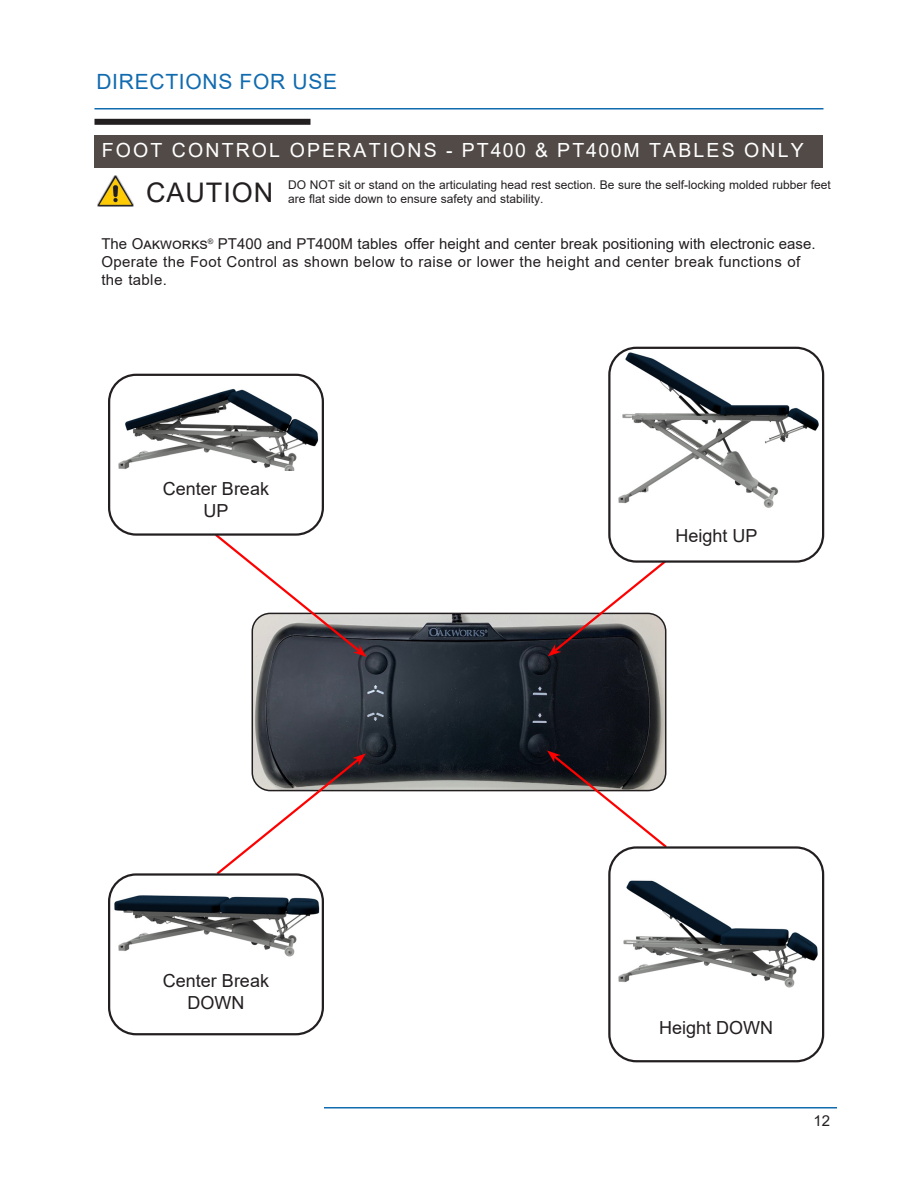
<style>
.page{position:relative;width:918px;height:1188px;background:#fff}
.page>*{position:absolute;margin:0;border:0;box-sizing:border-box;transform-origin:0 0}
.t1{font:27px "Arial";letter-spacing:.035em;color:#231f20}
.t2{font:21px "Arial";letter-spacing:.035em;color:#116baf}
.t3{font:19.5px "Arial";letter-spacing:.11em;color:#fff}
.t4{font:18px "Arial";color:#231f20}
.t5{font:15px/18px "Arial";letter-spacing:.025em;color:#231f20}
.t6{font:12px/14.4px "Arial";color:#231f20}
</style>
<div class="page">
<img style="left:108px;top:891px;width:216px;height:66px">
<img style="left:255px;top:616px;width:408px;height:172px">
<div style="left:252px;top:613px;width:414px;height:178px;border:2px solid #231f20;border-radius:18px"></div>
<svg style="left:548px;top:559px;width:119px;height:97px"></svg>
<svg style="left:215px;top:532px;width:152px;height:125px"></svg>
<img style="left:98px;top:175px;width:36px;height:31px">
<div style="left:94px;top:135px;width:730px;height:32px;background:#524a47"></div>
<hr style="left:324px;top:1107px;width:513px;height:1px;background:#116baf">
<hr style="left:94px;top:108px;width:730px;height:2px;background:#116baf">
<div style="left:94px;top:119px;width:216px;height:6px;background:#231f20"></div>
<svg style="left:547px;top:751px;width:120px;height:99px"></svg>
<svg style="left:216px;top:753px;width:150px;height:124px"></svg>
<div style="left:108px;top:873px;width:216px;height:162px;border:2px solid #231f20;border-radius:27px"></div>
<img style="left:108px;top:382px;width:216px;height:89px">
<div style="left:108px;top:374px;width:216px;height:162px;border:2px solid #231f20;border-radius:27px"></div>
<img style="left:618px;top:880px;width:200px;height:108px">
<div style="left:608px;top:846px;width:216px;height:216px;border:2px solid #231f20;border-radius:27px"></div>
<img style="left:611px;top:349px;width:213px;height:159px">
<div style="left:608px;top:347px;width:216px;height:216px;border:2px solid #231f20;border-radius:27px"></div>
<p class="t2" style="left:96px;top:67px;width:242px">DIRECTIONS FOR USE</p>
<p class="t3" style="left:102px;top:137px;width:704px">FOOT CONTROL OPERATIONS - PT400 &amp; PT400M TABLES ONLY</p>
<p class="t6" style="left:288px;top:177px;width:544px">DO NOT sit or stand on the articulating head rest section. Be sure the self-locking molded rubber feet are flat side down to ensure safety and stability.</p>
<p class="t5" style="left:101px;top:234px;width:716px">The Oakworks<sup>®</sup> PT400 and PT400M tables offer height and center break positioning with electronic ease.<br>Operate the Foot Control as shown below to raise or lower the height and center break functions of the table.</p>
<p class="t1" style="left:146px;top:173px;width:129px">CAUTION</p>
<p class="t4" style="left:163px;top:476px;width:108px">Center Break</p>
<p class="t4" style="left:204px;top:498px;width:27px">UP</p>
<p class="t4" style="left:163px;top:969px;width:108px">Center Break</p>
<p class="t4" style="left:188px;top:990px;width:58px">DOWN</p>
<p class="t4" style="left:675px;top:523px;width:84px">Height UP</p>
<p class="t4" style="left:659px;top:1015px;width:116px">Height DOWN</p>
<p class="t5" style="left:813px;top:1112px;width:18px">12</p>
</div>
